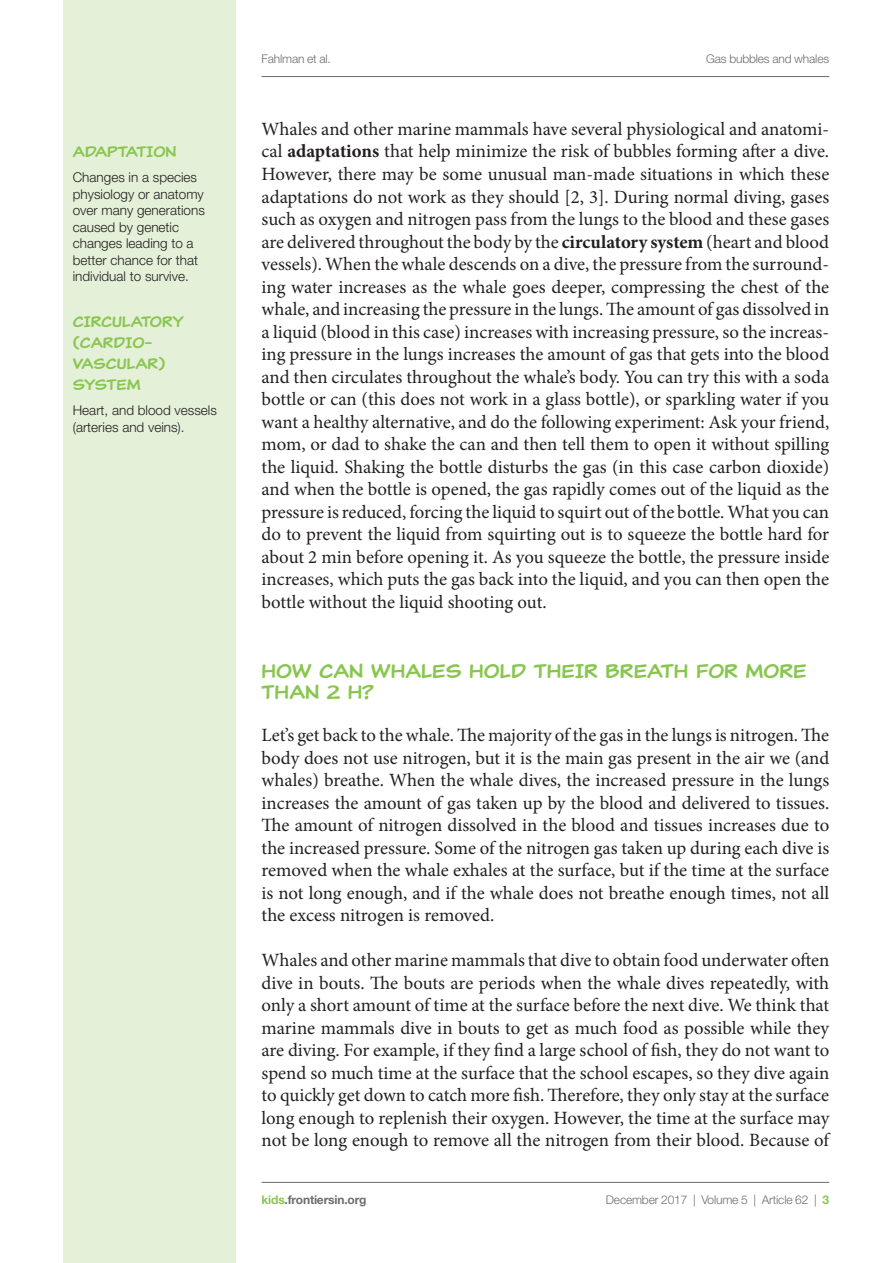
<style>
.page{position:relative;width:893px;height:1263px;background:#fff}
.page>*{position:absolute;margin:0;border:0;box-sizing:border-box;transform-origin:0 0}
.t1{font:19.5px/21px "Classic Comic";color:#89c650}
.t2{font:18.75px/22.5px "Minion Pro";color:#231f20;text-align:justify}
.t3{font:15px/21px "Classic Comic";color:#89c650}
.t4{font:300 13.5px/16.5px "Helvetica Neue LT Std";color:#231f20}
.t5{font:300 12px "Helvetica Neue LT Std";letter-spacing:-.015em;color:#6c6d70}
.t6{font:700 12px "Helvetica Neue LT Std";letter-spacing:-.015em;color:#6c6d70}
.s1{font-weight:700}
.s2{color:#89c650}
.s3{font-weight:700;color:#89c650}
</style>
<div class="page">
<div style="left:64px;top:0;width:172px;height:1263px;background:#e4f0d8"></div>
<hr style="left:261px;top:76px;width:568px;height:1px;background:#6c6d70">
<hr style="left:261px;top:1182px;width:568px;height:1px;background:#6c6d70">
<p class="t3" style="left:73px;top:142px;width:105px">ADAPTATION</p>
<p class="t4" style="left:73px;top:169px;width:134px">Changes in a species physiology or anatomy over many generations caused by genetic changes leading to a better chance for that individual to survive.</p>
<p class="t3" style="left:73px;top:312px;width:113px">CIRCULATORY (CARDIO-<br>VASCULAR)<br>SYSTEM</p>
<p class="t4" style="left:73px;top:402px;width:146px">Heart, and blood vessels (arteries and veins).</p>
<p class="t5" style="left:261px;top:51px;width:71px">Fahlman et al.</p>
<p class="t5" style="left:706px;top:51px;width:125px">Gas bubbles and whales</p>
<p class="t2" style="left:262px;top:118px;width:569px">Whales and other marine mammals have several physiological and anatomi&shy;cal <span class="s1">adaptations</span> that help minimize the risk of bubbles forming after a dive.<br>However, there may be some unusual man-made situations in which these adaptations do not work as they should [2, 3]. During normal diving, gases such as oxygen and nitrogen pass from the lungs to the blood and these gases are delivered throughout the body by the <span class="s1">circulatory system</span> (heart and blood vessels). When the whale descends on a dive, the pressure from the surround&shy;ing water increases as the whale goes deeper, compressing the chest of the whale, and increasing the pressure in the lungs. The amount of gas dissolved in a liquid (blood in this case) increases with increasing pressure, so the increas&shy;ing pressure in the lungs increases the amount of gas that gets into the blood and then circulates throughout the whale’s body. You can try this with a soda bottle or can (this does not work in a glass bottle), or sparkling water if you want a healthy alternative, and do the following experiment: Ask your friend, mom, or dad to shake the can and then tell them to open it without spilling the liquid. Shaking the bottle disturbs the gas (in this case carbon dioxide) and when the bottle is opened, the gas rapidly comes out of the liquid as the pressure is reduced, forcing the liquid to squirt out of the bottle. What you can do to prevent the liquid from squirting out is to squeeze the bottle hard for about 2 min before opening it. As you squeeze the bottle, the pressure inside increases, which puts the gas back into the liquid, and you can then open the bottle without the liquid shooting out.</p>
<p class="t1" style="left:262px;top:661px;width:547px">HOW CAN WHALES HOLD THEIR BREATH FOR MORE<br>THAN 2 H?</p>
<p class="t2" style="left:262px;top:724px;width:569px">Let’s get back to the whale. The majority of the gas in the lungs is nitrogen. The body does not use nitrogen, but it is the main gas present in the air we (and whales) breathe. When the whale dives, the increased pressure in the lungs increases the amount of gas taken up by the blood and delivered to tissues.<br>The amount of nitrogen dissolved in the blood and tissues increases due to the increased pressure. Some of the nitrogen gas taken up during each dive is removed when the whale exhales at the surface, but if the time at the surface is not long enough, and if the whale does not breathe enough times, not all the excess nitrogen is removed.</p>
<p class="t2" style="left:262px;top:949px;width:569px">Whales and other marine mammals that dive to obtain food underwater often dive in bouts. The bouts are periods when the whale dives repeatedly, with only a short amount of time at the surface before the next dive. We think that marine mammals dive in bouts to get as much food as possible while they are diving. For example, if they find a large school of fish, they do not want to spend so much time at the surface that the school escapes, so they dive again to quickly get down to catch more fish. Therefore, they only stay at the surface long enough to replenish their oxygen. However, the time at the surface may not be long enough to remove all the nitrogen from their blood. Because of</p>
<p class="t6" style="left:261px;top:1192px;width:107px"><span class="s2">kids</span>.frontiersin.org</p>
<p class="t5" style="left:606px;top:1192px;width:225px">December 2017 | Volume 5 | Article 62 | <span class="s3">3</span></p>
</div>
